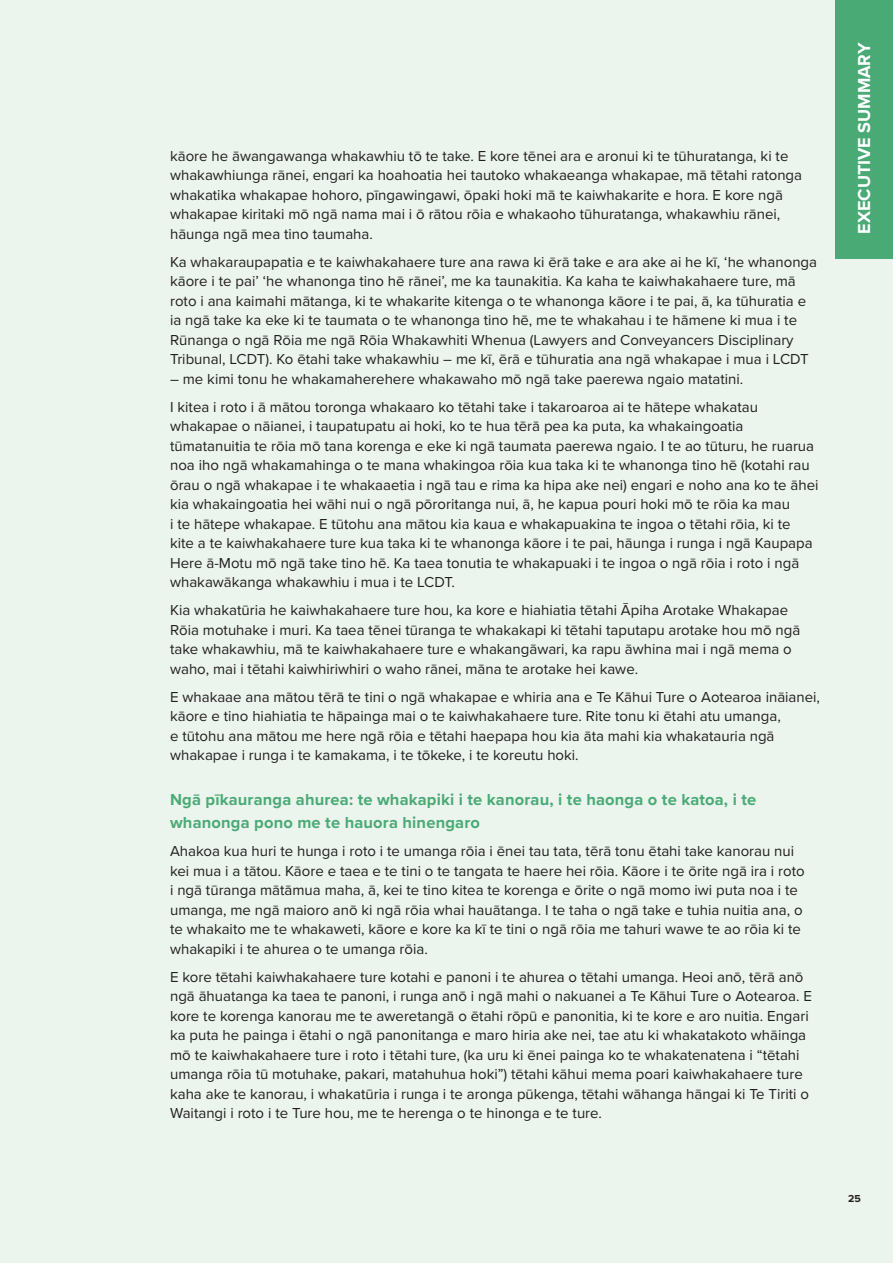
<style>
.page{position:relative;width:893px;height:1263px;background:#ebf4ed}
.page>*{position:absolute;margin:0;border:0;box-sizing:border-box;transform-origin:0 0}
.t1{font:700 18px "Proxima Nova";color:#fff}
.t2{font:700 16.5px/23.2px "Proxima Nova";letter-spacing:.01em;color:#4aaa76}
.t3{font:15px/19.5px "Proxima Nova";color:#231f20}
.t4{font:700 10.5px "Proxima Nova";color:#231f20}
</style>
<div class="page">
<div style="left:836px;top:0;width:57px;height:259px;background:#4aaa76"></div>
<p class="t3" style="left:170px;top:145px;width:634px">kāore he āwangawanga whakawhiu tō te take. E kore tēnei ara e aronui ki te tūhuratanga, ki te whakawhiunga rānei, engari ka hoahoatia hei tautoko whakaeanga whakapae, mā tētahi ratonga whakatika whakapae hohoro, pīngawingawi, ōpaki hoki mā te kaiwhakarite e hora. E kore ngā whakapae kiritaki mō ngā nama mai i ō rātou rōia e whakaoho tūhuratanga, whakawhiu rānei, hāunga ngā mea tino taumaha.</p>
<p class="t3" style="left:170px;top:251px;width:648px">Ka whakaraupapatia e te kaiwhakahaere ture ana rawa ki ērā take e ara ake ai he kī, ‘he whanonga kāore i te pai’ ‘he whanonga tino hē rānei’, me ka taunakitia. Ka kaha te kaiwhakahaere ture, mā roto i ana kaimahi mātanga, ki te whakarite kitenga o te whanonga kāore i te pai, ā, ka tūhuratia e ia ngā take ka eke ki te taumata o te whanonga tino hē, me te whakahau i te hāmene ki mua i te Rūnanga o ngā Rōia me ngā Rōia Whakawhiti Whenua (Lawyers and Conveyancers Disciplinary Tribunal, LCDT). Ko ētahi take whakawhiu – me kī, ērā e tūhuratia ana ngā whakapae i mua i LCDT</p>
<p class="t3" style="left:170px;top:364px;width:589px;line-height:28px">– me kimi tonu he whakamaherehere whakawaho mō ngā take paerewa ngaio matatini.<br>I kitea i roto i ā mātou toronga whakaaro ko tētahi take i takaroaroa ai te hātepe whakatau</p>
<p class="t3" style="left:170px;top:416px;width:650px">whakapae o nāianei, i taupatupatu ai hoki, ko te hua tērā pea ka puta, ka whakaingoatia tūmatanuitia te rōia mō tana korenga e eke ki ngā taumata paerewa ngaio. I te ao tūturu, he ruarua noa iho ngā whakamahinga o te mana whakingoa rōia kua taka ki te whanonga tino hē (kotahi rau ōrau o ngā whakapae i te whakaaetia i ngā tau e rima ka hipa ake nei) engari e noho ana ko te āhei kia whakaingoatia hei wāhi nui o ngā pōroritanga nui, ā, he kapua pouri hoki mō te rōia ka mau<br>i te hātepe whakapae. E tūtohu ana mātou kia kaua e whakapuakina te ingoa o tētahi rōia, ki te<br>kite a te kaiwhakahaere ture kua taka ki te whanonga kāore i te pai, hāunga i runga i ngā Kaupapa Here ā-Motu mō ngā take tino hē. Ka taea tonutia te whakapuaki i te ingoa o ngā rōia i roto i ngā whakawākanga whakawhiu i mua i te LCDT.</p>
<p class="t3" style="left:170px;top:600px;width:632px">Kia whakatūria he kaiwhakahaere ture hou, ka kore e hiahiatia tētahi Āpiha Arotake Whakapae Rōia motuhake i muri. Ka taea tēnei tūranga te whakakapi ki tētahi taputapu arotake hou mō ngā take whakawhiu, mā te kaiwhakahaere ture e whakangāwari, ka rapu āwhina mai i ngā mema o waho, mai i tētahi kaiwhiriwhiri o waho rānei, māna te arotake hei kawe.</p>
<p class="t3" style="left:170px;top:686px;width:651px">E whakaae ana mātou tērā te tini o ngā whakapae e whiria ana e Te Kāhui Ture o Aotearoa ināianei, kāore e tino hiahiatia te hāpainga mai o te kaiwhakahaere ture. Rite tonu ki ētahi atu umanga,<br>e tūtohu ana mātou me here ngā rōia e tētahi haepapa hou kia āta mahi kia whakatauria ngā whakapae i runga i te kamakama, i te tōkeke, i te koreutu hoki.</p>
<p class="t2" style="left:170px;top:787px;width:588px">Ngā pīkauranga ahurea: te whakapiki i te kanorau, i te haonga o te katoa, i te whanonga pono me te hauora hinengaro</p>
<p class="t3" style="left:170px;top:841px;width:636px">Ahakoa kua huri te hunga i roto i te umanga rōia i ēnei tau tata, tērā tonu ētahi take kanorau nui kei mua i a tātou. Kāore e taea e te tini o te tangata te haere hei rōia. Kāore i te ōrite ngā ira i roto i ngā tūranga mātāmua maha, ā, kei te tino kitea te korenga e ōrite o ngā momo iwi puta noa i te umanga, me ngā maioro anō ki ngā rōia whai hauātanga. I te taha o ngā take e tuhia nuitia ana, o te whakaito me te whakaweti, kāore e kore ka kī te tini o ngā rōia me tahuri wawe te ao rōia ki te whakapiki i te ahurea o te umanga rōia.</p>
<p class="t3" style="left:170px;top:966px;width:643px">E kore tētahi kaiwhakahaere ture kotahi e panoni i te ahurea o tētahi umanga. Heoi anō, tērā anō ngā āhuatanga ka taea te panoni, i runga anō i ngā mahi o nakuanei a Te Kāhui Ture o Aotearoa. E kore te korenga kanorau me te aweretangā o ētahi rōpū e panonitia, ki te kore e aro nuitia. Engari ka puta he painga i ētahi o ngā panonitanga e maro hiria ake nei, tae atu ki whakatakoto whāinga mō te kaiwhakahaere ture i roto i tētahi ture, (ka uru ki ēnei painga ko te whakatenatena i “tētahi umanga rōia tū motuhake, pakari, matahuhua hoki”) tētahi kāhui mema poari kaiwhakahaere ture kaha ake te kanorau, i whakatūria i runga i te aronga pūkenga, tētahi wāhanga hāngai ki Te Tiriti o Waitangi i roto i te Ture hou, me te herenga o te hinonga e te ture.</p>
<p class="t1" style="left:851px;top:234px;width:193px;rotate:-90deg">EXECUTIVE SUMMARY</p>
<p class="t4" style="left:848px;top:1191px;width:14px">25</p>
</div>
